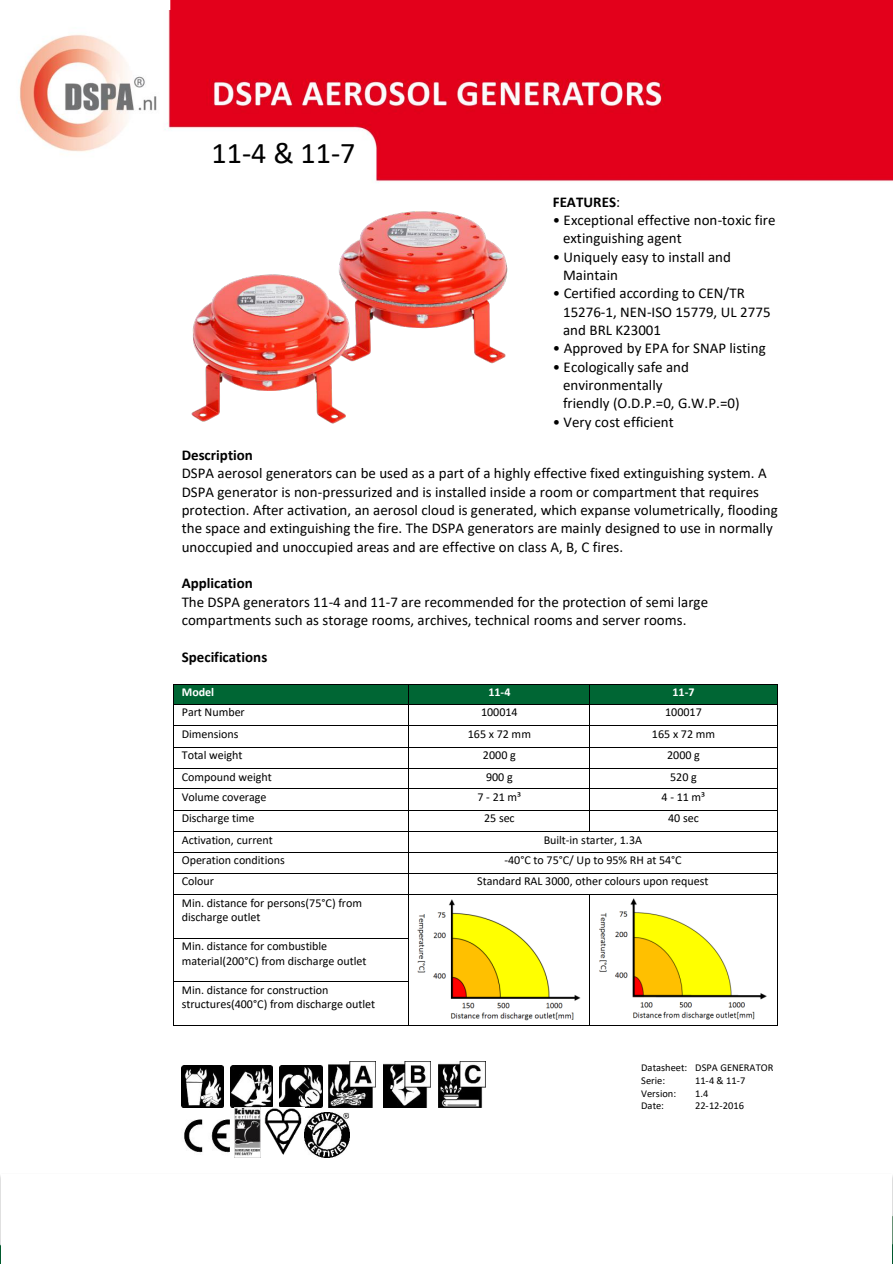
<style>
.page{position:relative;width:893px;height:1264px;background:#fff}
.page>*{position:absolute;margin:0;border:0;box-sizing:border-box;transform-origin:0 0}
.t1{font:30px "Calibri";color:#000}
.t2{font:15px/18.3px "Calibri";color:#000}
.t3{font:700 15px "Calibri";color:#000}
.t4{font:12px/14.5px "Calibri";letter-spacing:-.005em;color:#000}
.t5{font:700 12px "Calibri";color:#fff}
.t6{font:10.5px/12.8px "Calibri";color:#000}
.s1{font-weight:400}
</style>
<div class="page">
<img style="left:19px;top:11px;width:873px;height:1147px">
<img style="left:164px;top:191px;width:358px;height:243px">
<div style="left:174px;top:684px;width:234px;height:20px;background:#006634"></div>
<div style="left:409px;top:684px;width:180px;height:20px;background:#006634"></div>
<div style="left:590px;top:684px;width:186px;height:20px;background:#006634"></div>
<hr style="left:174px;top:684px;width:234px;height:1px;background:#000">
<hr style="left:409px;top:684px;width:180px;height:1px;background:#000">
<hr style="left:590px;top:684px;width:186px;height:1px;background:#000">
<hr style="left:174px;top:704px;width:234px;height:1px;background:#000">
<hr style="left:409px;top:704px;width:180px;height:1px;background:#000">
<hr style="left:590px;top:704px;width:186px;height:1px;background:#000">
<hr style="left:174px;top:725px;width:234px;height:1px;background:#000">
<hr style="left:409px;top:725px;width:180px;height:1px;background:#000">
<hr style="left:590px;top:725px;width:186px;height:1px;background:#000">
<hr style="left:174px;top:747px;width:234px;height:1px;background:#000">
<hr style="left:409px;top:747px;width:180px;height:1px;background:#000">
<hr style="left:590px;top:747px;width:186px;height:1px;background:#000">
<hr style="left:174px;top:768px;width:234px;height:1px;background:#000">
<hr style="left:409px;top:768px;width:180px;height:1px;background:#000">
<hr style="left:590px;top:768px;width:186px;height:1px;background:#000">
<hr style="left:174px;top:788px;width:234px;height:1px;background:#000">
<hr style="left:409px;top:788px;width:180px;height:1px;background:#000">
<hr style="left:590px;top:788px;width:186px;height:1px;background:#000">
<hr style="left:174px;top:809px;width:234px;height:1px;background:#000">
<hr style="left:409px;top:809px;width:180px;height:1px;background:#000">
<hr style="left:590px;top:809px;width:186px;height:1px;background:#000">
<hr style="left:174px;top:831px;width:234px;height:1px;background:#000">
<hr style="left:409px;top:831px;width:180px;height:1px;background:#000">
<svg style="left:589px;top:684px;width:1px;height:148px"></svg>
<hr style="left:590px;top:831px;width:186px;height:1px;background:#000">
<hr style="left:174px;top:851px;width:234px;height:1px;background:#000">
<hr style="left:409px;top:851px;width:367px;height:1px;background:#000">
<hr style="left:174px;top:872px;width:234px;height:1px;background:#000">
<hr style="left:409px;top:872px;width:367px;height:1px;background:#000">
<svg style="left:173px;top:684px;width:1px;height:211px"></svg>
<hr style="left:174px;top:894px;width:234px;height:1px;background:#000">
<svg style="left:408px;top:684px;width:1px;height:211px"></svg>
<hr style="left:409px;top:894px;width:180px;height:1px;background:#000">
<hr style="left:590px;top:894px;width:186px;height:1px;background:#000">
<svg style="left:776px;top:684px;width:1px;height:211px"></svg>
<hr style="left:173px;top:895px;width:1px;height:42px;background:#000">
<hr style="left:408px;top:895px;width:1px;height:42px;background:#000">
<hr style="left:589px;top:895px;width:1px;height:42px;background:#000">
<hr style="left:776px;top:895px;width:1px;height:42px;background:#000">
<hr style="left:174px;top:937px;width:234px;height:1px;background:#000">
<hr style="left:173px;top:938px;width:1px;height:43px;background:#000">
<hr style="left:408px;top:938px;width:1px;height:43px;background:#000">
<hr style="left:589px;top:938px;width:1px;height:43px;background:#000">
<hr style="left:776px;top:938px;width:1px;height:43px;background:#000">
<hr style="left:174px;top:981px;width:234px;height:1px;background:#000">
<hr style="left:173px;top:981px;width:1px;height:43px;background:#000">
<hr style="left:174px;top:1024px;width:234px;height:1px;background:#000">
<hr style="left:408px;top:981px;width:1px;height:43px;background:#000">
<hr style="left:409px;top:1024px;width:180px;height:1px;background:#000">
<hr style="left:589px;top:981px;width:1px;height:43px;background:#000">
<hr style="left:590px;top:1024px;width:186px;height:1px;background:#000">
<hr style="left:776px;top:981px;width:1px;height:43px;background:#000">
<img style="left:417px;top:897px;width:164px;height:124px">
<img style="left:597px;top:897px;width:171px;height:123px">
<img style="left:182px;top:1065px;width:42px;height:42px">
<img style="left:231px;top:1065px;width:42px;height:42px">
<img style="left:279px;top:1065px;width:43px;height:42px">
<img style="left:329px;top:1061px;width:46px;height:46px">
<img style="left:383px;top:1061px;width:47px;height:46px">
<img style="left:438px;top:1061px;width:47px;height:46px">
<img style="left:182px;top:1115px;width:52px;height:41px">
<img style="left:234px;top:1107px;width:70px;height:49px">
<img style="left:304px;top:1112px;width:45px;height:45px">
<h1 class="t1" style="left:212px;top:132px;width:145px">11-4 &amp; 11-7</h1>
<p class="t3" style="left:553px;top:191px;width:69px">FEATURES<span class="s1">:</span></p>
<p class="t2" style="left:563px;top:210px;width:214px;text-indent:-10px">• Exceptional effective non-toxic fire extinguishing agent</p>
<p class="t2" style="left:563px;top:247px;width:169px;text-indent:-10px">• Uniquely easy to install and<br>Maintain</p>
<p class="t2" style="left:563px;top:284px;width:209px;text-indent:-10px">• Certified according to CEN/TR<br>15276-1, NEN-ISO 15779, UL 2775 and BRL K23001</p>
<p class="t2" style="left:553px;top:339px;width:214px">• Approved by EPA for SNAP listing</p>
<p class="t2" style="left:563px;top:357px;width:178px;text-indent:-10px">• Ecologically safe and environmentally<br>friendly (O.D.P.=0, G.W.P.=0)</p>
<p class="t2" style="left:553px;top:412px;width:122px">• Very cost efficient</p>
<p class="t3" style="left:182px;top:444px;width:73px">Description</p>
<p class="t2" style="left:182px;top:463px;width:597px">DSPA aerosol generators can be used as a part of a highly effective fixed extinguishing system. A DSPA generator is non-pressurized and is installed inside a room or compartment that requires protection. After activation, an aerosol cloud is generated, which expanse volumetrically, flooding the space and extinguishing the fire. The DSPA generators are mainly designed to use in normally unoccupied and unoccupied areas and are effective on class A, B, C fires.</p>
<p class="t3" style="left:182px;top:572px;width:72px">Application</p>
<p class="t2" style="left:182px;top:592px;width:528px">The DSPA generators 11-4 and 11-7 are recommended for the protection of semi large compartments such as storage rooms, archives, technical rooms and server rooms.</p>
<p class="t3" style="left:182px;top:646px;width:87px">Specifications</p>
<p class="t5" style="left:182px;top:683px;width:34px">Model</p>
<p class="t5" style="left:488px;top:683px;width:24px">11-4</p>
<p class="t5" style="left:672px;top:683px;width:24px">11-7</p>
<p class="t4" style="left:182px;top:704px;width:65px">Part Number</p>
<p class="t4" style="left:481px;top:704px;width:38px">100014</p>
<p class="t4" style="left:665px;top:704px;width:38px">100017</p>
<p class="t4" style="left:182px;top:726px;width:58px">Dimensions</p>
<p class="t4" style="left:468px;top:726px;width:65px">165 x 72 mm</p>
<p class="t4" style="left:652px;top:726px;width:65px">165 x 72 mm</p>
<p class="t4" style="left:182px;top:747px;width:62px">Total weight</p>
<p class="t4" style="left:483px;top:747px;width:34px">2000 g</p>
<p class="t4" style="left:667px;top:747px;width:34px">2000 g</p>
<p class="t4" style="left:182px;top:768px;width:92px">Compound weight</p>
<p class="t4" style="left:486px;top:768px;width:28px">900 g</p>
<p class="t4" style="left:670px;top:768px;width:28px">520 g</p>
<p class="t4" style="left:182px;top:788px;width:86px">Volume coverage</p>
<p class="t4" style="left:477px;top:788px;width:45px">7 - 21m³</p>
<p class="t4" style="left:661px;top:788px;width:45px">4 - 11m³</p>
<p class="t4" style="left:182px;top:810px;width:74px">Discharge time</p>
<p class="t4" style="left:484px;top:810px;width:32px">25 sec</p>
<p class="t4" style="left:668px;top:810px;width:32px">40 sec</p>
<p class="t4" style="left:182px;top:832px;width:93px">Activation, current</p>
<p class="t4" style="left:543px;top:832px;width:100px">Built-in starter, 1.3A</p>
<p class="t4" style="left:182px;top:852px;width:104px">Operation conditions</p>
<p class="t4" style="left:504px;top:852px;width:179px">-40°C to 75°C/ Up to 95% RH at 54°C</p>
<p class="t4" style="left:182px;top:873px;width:34px">Colour</p>
<p class="t4" style="left:477px;top:873px;width:233px">Standard RAL 3000, other colours upon request</p>
<p class="t4" style="left:182px;top:894px;width:182px">Min. distance for persons(75°C) from discharge outlet</p>
<p class="t4" style="left:182px;top:938px;width:186px">Min. distance for combustible material(200°C) from discharge outlet</p>
<p class="t4" style="left:182px;top:981px;width:195px">Min. distance for construction structures(400°C) from discharge outlet</p>
<p class="t6" style="left:641px;top:1060px;width:134px">Datasheet: DSPA GENERATOR<br>Serie:</p>
<p class="t6" style="left:695px;top:1073px;width:52px">11-4 &amp; 11-7</p>
<p class="t6" style="left:641px;top:1086px;width:36px">Version:</p>
<p class="t6" style="left:695px;top:1086px;width:15px">1.4</p>
<p class="t6" style="left:641px;top:1098px;width:24px">Date:</p>
<p class="t6" style="left:695px;top:1098px;width:50px">22-12-2016</p>
</div>
